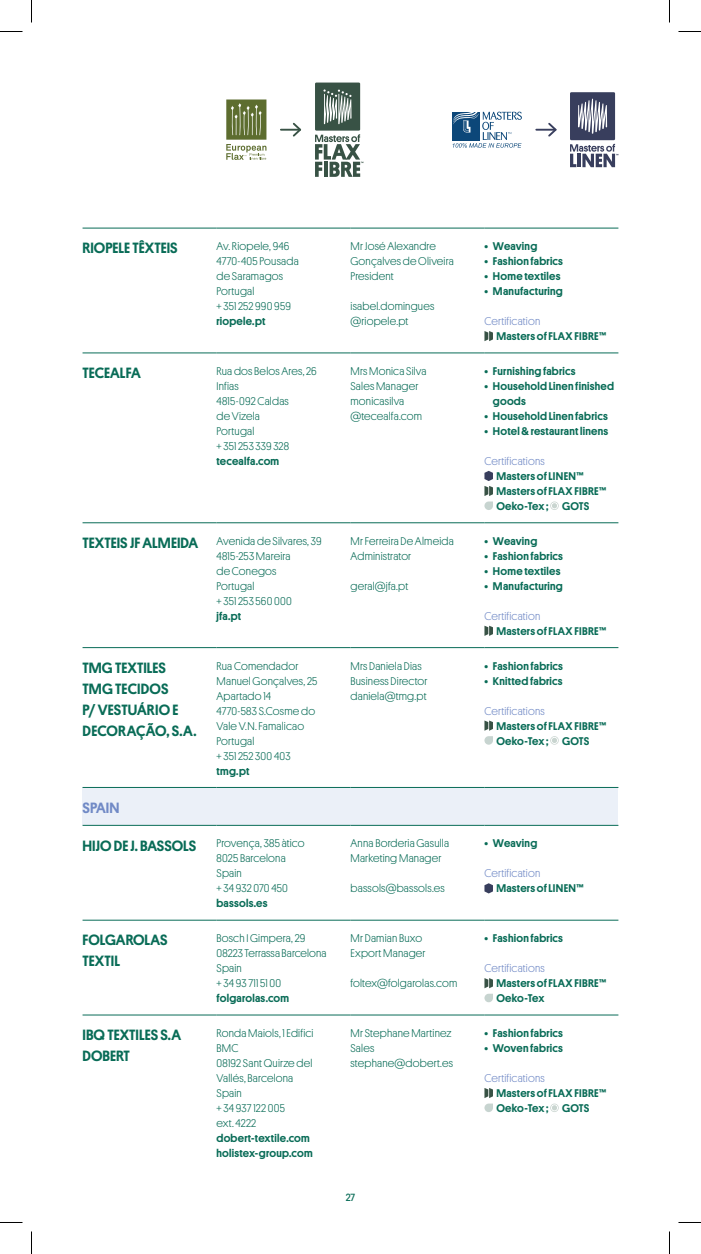
<style>
.page{position:relative;width:701px;height:1254px;background:#fff}
.page>*{position:absolute;margin:0;border:0;box-sizing:border-box;transform-origin:0 0}
.t1{font:500 15px/21px "Platform";color:#096c57}
.t2{font:500 15px "Platform";color:#718ac6}
.t3{font:300 11.25px/15px "Platform";letter-spacing:.015em;color:#096c57}
.t4{font:500 11.25px/15px "Platform";letter-spacing:.02em;color:#096c57}
.t5{font:300 11.25px "Platform";letter-spacing:.015em;color:#718ac6}
.t6{font:10.5px "Platform";color:#096c57}
.s1{font-weight:500;font-size:15px}
</style>
<div class="page">
<div style="left:83px;top:787px;width:535px;height:38px;background:#ebf0f8"></div>
<hr style="left:83px;top:228px;width:133px;height:1px;background:#096c57">
<hr style="left:216px;top:228px;width:134px;height:1px;background:#096c57">
<hr style="left:350px;top:228px;width:134px;height:1px;background:#096c57">
<hr style="left:484px;top:228px;width:134px;height:1px;background:#096c57">
<hr style="left:83px;top:353px;width:133px;height:1px;background:#096c57">
<hr style="left:216px;top:353px;width:134px;height:1px;background:#096c57">
<hr style="left:350px;top:353px;width:134px;height:1px;background:#096c57">
<hr style="left:484px;top:353px;width:134px;height:1px;background:#096c57">
<hr style="left:83px;top:522px;width:133px;height:1px;background:#096c57">
<hr style="left:216px;top:522px;width:134px;height:1px;background:#096c57">
<hr style="left:350px;top:522px;width:134px;height:1px;background:#096c57">
<hr style="left:484px;top:522px;width:134px;height:1px;background:#096c57">
<hr style="left:83px;top:647px;width:133px;height:1px;background:#096c57">
<hr style="left:216px;top:647px;width:134px;height:1px;background:#096c57">
<hr style="left:350px;top:647px;width:134px;height:1px;background:#096c57">
<hr style="left:484px;top:647px;width:134px;height:1px;background:#096c57">
<hr style="left:83px;top:787px;width:133px;height:1px;background:#096c57">
<hr style="left:216px;top:787px;width:134px;height:1px;background:#096c57">
<hr style="left:350px;top:787px;width:134px;height:1px;background:#096c57">
<hr style="left:484px;top:787px;width:134px;height:1px;background:#096c57">
<hr style="left:83px;top:825px;width:133px;height:1px;background:#096c57">
<hr style="left:216px;top:825px;width:134px;height:1px;background:#096c57">
<hr style="left:350px;top:825px;width:134px;height:1px;background:#096c57">
<hr style="left:484px;top:825px;width:134px;height:1px;background:#096c57">
<hr style="left:83px;top:920px;width:133px;height:1px;background:#096c57">
<hr style="left:216px;top:920px;width:134px;height:1px;background:#096c57">
<hr style="left:350px;top:920px;width:134px;height:1px;background:#096c57">
<hr style="left:484px;top:920px;width:134px;height:1px;background:#096c57">
<hr style="left:83px;top:1014px;width:133px;height:1px;background:#096c57">
<hr style="left:216px;top:1014px;width:134px;height:1px;background:#096c57">
<hr style="left:350px;top:1014px;width:134px;height:1px;background:#096c57">
<hr style="left:484px;top:1014px;width:134px;height:1px;background:#096c57">
<svg style="left:484px;top:331px;width:9px;height:10px"></svg>
<svg style="left:484px;top:471px;width:9px;height:39px"></svg>
<svg style="left:550px;top:501px;width:9px;height:9px"></svg>
<svg style="left:484px;top:625px;width:9px;height:11px"></svg>
<svg style="left:484px;top:720px;width:9px;height:10px"></svg>
<svg style="left:484px;top:736px;width:9px;height:8px"></svg>
<svg style="left:550px;top:736px;width:9px;height:8px"></svg>
<svg style="left:484px;top:883px;width:9px;height:10px"></svg>
<svg style="left:484px;top:978px;width:9px;height:24px"></svg>
<svg style="left:484px;top:1088px;width:9px;height:24px"></svg>
<svg style="left:550px;top:1103px;width:9px;height:9px"></svg>
<svg style="left:315px;top:83px;width:48px;height:94px"></svg>
<svg style="left:570px;top:92px;width:48px;height:75px"></svg>
<svg style="left:281px;top:122px;width:21px;height:15px"></svg>
<svg style="left:536px;top:122px;width:21px;height:15px"></svg>
<svg style="left:226px;top:99px;width:40px;height:61px"></svg>
<svg style="left:452px;top:112px;width:70px;height:36px"></svg>
<svg style="left:0;top:31px;width:22px;height:1px"></svg>
<svg style="left:678px;top:31px;width:23px;height:1px"></svg>
<svg style="left:0;top:1222px;width:22px;height:1px"></svg>
<svg style="left:678px;top:1222px;width:23px;height:1px"></svg>
<svg style="left:31px;top:0;width:1px;height:23px"></svg>
<svg style="left:31px;top:1231px;width:1px;height:23px"></svg>
<svg style="left:669px;top:0;width:1px;height:23px"></svg>
<svg style="left:669px;top:1231px;width:1px;height:23px"></svg>
<h1 class="t1" style="left:83px;top:237px;width:97px">RIOPELE TÊXTEIS</h1>
<p class="t3" style="left:216px;top:238px;width:84px">Av. Riopele, 946<br>4770-405 Pousada de Saramagos<br>Portugal<br>+ 351 252 990 959</p>
<p class="t4" style="left:216px;top:313px;width:50px">riopele.pt</p>
<h1 class="t1" style="left:83px;top:361px;width:60px">TECEALFA</h1>
<p class="t3" style="left:216px;top:363px;width:102px">Rua dos Belos Ares, 26<br>Infias<br>4815-092 Caldas<br>de Vizela<br>Portugal<br>+ 351 253 339 328</p>
<p class="t4" style="left:216px;top:453px;width:64px">tecealfa.com</p>
<p class="t3" style="left:216px;top:533px;width:107px;text-indent:-134px"><span class="s1">TEXTEIS JF ALMEIDA</span> Avenida de Silvares, 39<br>4815-253 Mareira<br>de Conegos<br>Portugal<br>+ 351 253 560 000</p>
<p class="t4" style="left:216px;top:608px;width:26px">jfa.pt</p>
<h1 class="t1" style="left:83px;top:656px;width:116px">TMG TEXTILES<br>TMG TECIDOS<br>P/ VESTUÁRIO E<br>DECORAÇÃO, S.A.</h1>
<p class="t3" style="left:216px;top:657px;width:102px">Rua Comendador<br>Manuel Gonçalves, 25<br>Apartado 14<br>4770-583 S.Cosme do<br>Vale V.N. Famalicao<br>Portugal<br>+ 351 252 300 403</p>
<p class="t4" style="left:216px;top:762px;width:34px">tmg.pt</p>
<h1 class="t2" style="left:83px;top:796px;width:38px">SPAIN</h1>
<h1 class="t1" style="left:83px;top:834px;width:115px">HIJO DE J. BASSOLS</h1>
<p class="t3" style="left:216px;top:835px;width:90px">Provença, 385 àtico<br>8025 Barcelona<br>Spain<br>+ 34 932 070 450</p>
<p class="t4" style="left:216px;top:895px;width:52px">bassols.es</p>
<h1 class="t1" style="left:83px;top:928px;width:86px">FOLGAROLAS<br>TEXTIL</h1>
<p class="t3" style="left:216px;top:930px;width:111px">Bosch I Gimpera, 29<br>08223 Terrassa Barcelona<br>Spain<br>+ 34 93 711 51 00</p>
<p class="t4" style="left:216px;top:990px;width:74px">folgarolas.com</p>
<h1 class="t1" style="left:83px;top:1023px;width:100px">IBQ TEXTILES S.A<br>DOBERT</h1>
<p class="t3" style="left:216px;top:1025px;width:98px">Ronda Maiols, 1 Edifici<br>BMC<br>08192 Sant Quirze del<br>Vallés, Barcelona<br>Spain<br>+ 34 937 122 005<br>ext. 4222</p>
<p class="t4" style="left:216px;top:1130px;width:98px">dobert-textile.com holistex-group.com</p>
<p class="t3" style="left:350px;top:238px;width:105px">Mr José Alexandre<br>Gonçalves de Oliveira<br>President</p>
<p class="t3" style="left:350px;top:298px;width:85px">isabel.domingues @riopele.pt</p>
<p class="t4" style="left:484px;top:238px;width:54px">• Weaving</p>
<p class="t4" style="left:484px;top:253px;width:80px">• Fashion fabrics</p>
<p class="t4" style="left:484px;top:268px;width:78px">• Home textiles</p>
<p class="t4" style="left:484px;top:283px;width:80px">• Manufacturing</p>
<p class="t5" style="left:484px;top:313px;width:57px">Certification</p>
<p class="t4" style="left:496px;top:328px;width:111px">Masters of FLAX FIBRE™</p>
<p class="t3" style="left:350px;top:363px;width:78px">Mrs Monica Silva<br>Sales Manager monicasilva @tecealfa.com</p>
<p class="t4" style="left:484px;top:363px;width:93px">• Furnishing fabrics</p>
<p class="t4" style="left:493px;top:378px;width:122px;text-indent:-9px">• Household Linen finished goods</p>
<p class="t4" style="left:484px;top:408px;width:125px">• Household Linen fabrics</p>
<p class="t4" style="left:484px;top:423px;width:125px">• Hotel &amp; restaurant linens</p>
<p class="t5" style="left:484px;top:453px;width:62px">Certifications</p>
<p class="t4" style="left:496px;top:468px;width:111px">Masters of LINEN™<br>Masters of FLAX FIBRE™<br>Oeko-Tex ; GOTS</p>
<p class="t3" style="left:350px;top:533px;width:105px">Mr Ferreira De Almeida<br>Administrator</p>
<p class="t3" style="left:350px;top:578px;width:59px">geral@jfa.pt</p>
<p class="t4" style="left:484px;top:533px;width:54px">• Weaving</p>
<p class="t4" style="left:484px;top:548px;width:80px">• Fashion fabrics</p>
<p class="t4" style="left:484px;top:563px;width:78px">• Home textiles</p>
<p class="t4" style="left:484px;top:578px;width:80px">• Manufacturing</p>
<p class="t5" style="left:484px;top:608px;width:57px">Certification</p>
<p class="t4" style="left:496px;top:623px;width:111px">Masters of FLAX FIBRE™</p>
<p class="t3" style="left:350px;top:657px;width:78px">Mrs Daniela Dias<br>Business Director daniela@tmg.pt</p>
<p class="t4" style="left:484px;top:657px;width:80px">• Fashion fabrics</p>
<p class="t4" style="left:484px;top:672px;width:80px">• Knitted fabrics</p>
<p class="t5" style="left:484px;top:702px;width:62px">Certifications</p>
<p class="t4" style="left:496px;top:717px;width:111px">Masters of FLAX FIBRE™<br>Oeko-Tex ; GOTS</p>
<p class="t3" style="left:350px;top:835px;width:100px">Anna Borderia Gasulla<br>Marketing Manager</p>
<p class="t3" style="left:350px;top:880px;width:96px">bassols@bassols.es</p>
<p class="t3" style="left:350px;top:930px;width:77px">Mr Damian Buxo<br>Export Manager</p>
<p class="t3" style="left:350px;top:975px;width:108px">foltex@folgarolas.com</p>
<p class="t4" style="left:484px;top:835px;width:54px">• Weaving</p>
<p class="t5" style="left:484px;top:865px;width:57px">Certification</p>
<p class="t4" style="left:496px;top:880px;width:89px">Masters of LINEN™</p>
<p class="t4" style="left:484px;top:930px;width:80px">• Fashion fabrics</p>
<p class="t5" style="left:484px;top:960px;width:62px">Certifications</p>
<p class="t4" style="left:496px;top:975px;width:111px">Masters of FLAX FIBRE™<br>Oeko-Tex</p>
<p class="t3" style="left:350px;top:1025px;width:104px">Mr Stephane Martinez<br>Sales stephane@dobert.es</p>
<p class="t4" style="left:484px;top:1025px;width:80px">• Fashion fabrics</p>
<p class="t4" style="left:484px;top:1040px;width:80px">• Woven fabrics</p>
<p class="t5" style="left:484px;top:1070px;width:62px">Certifications</p>
<p class="t4" style="left:496px;top:1085px;width:111px">Masters of FLAX FIBRE™<br>Oeko-Tex ; GOTS</p>
<p class="t6" style="left:346px;top:1190px;width:11px">27</p>
</div>
